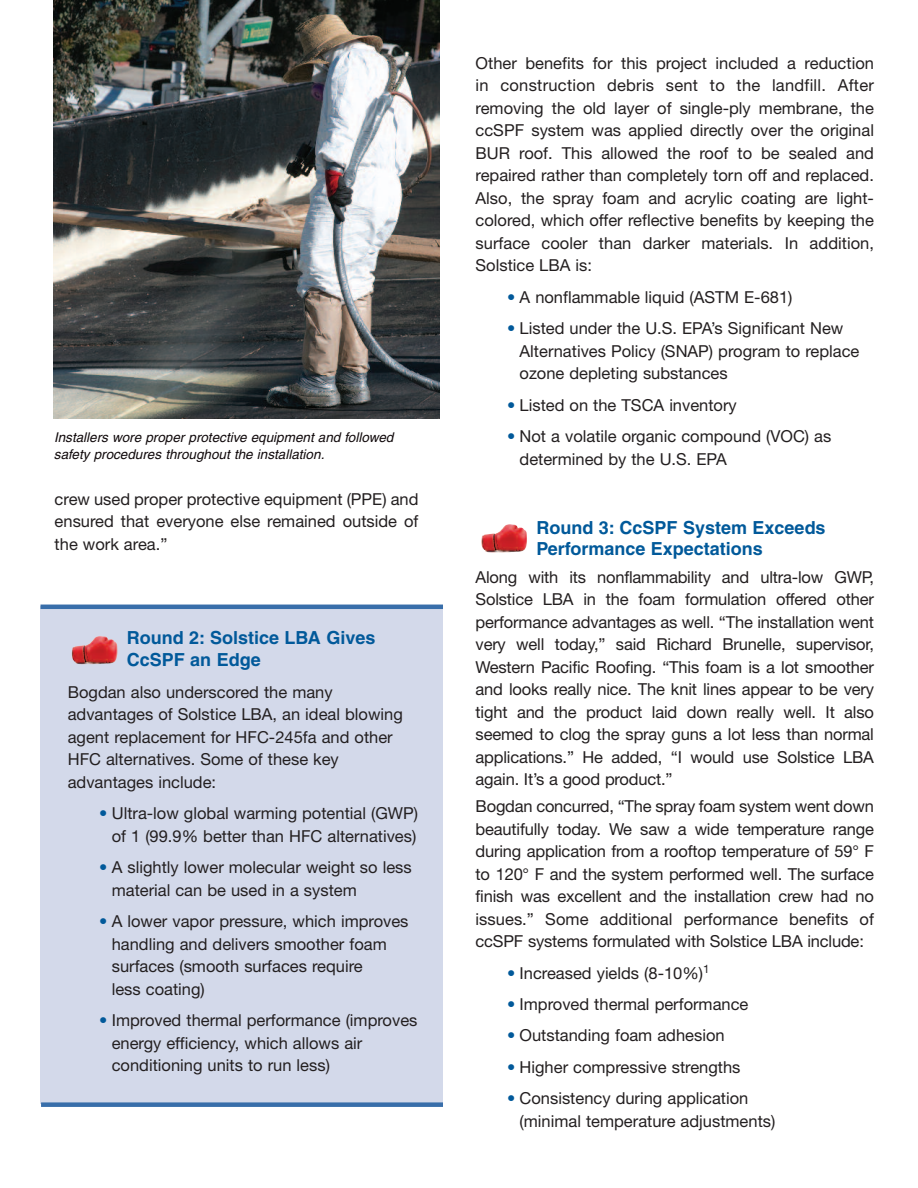
<style>
.page{position:relative;width:918px;height:1188px;background:#fff}
.page>*{position:absolute;margin:0;border:0;box-sizing:border-box;transform-origin:0 0}
.t1{font:700 18px/22.5px "Helvetica";color:#01599a}
.t2{font:16.5px/22.5px "Helvetica Neue LT";color:#231f20}
.t3{font:italic 13.5px/16.2px "Helvetica";color:#110a0c}
.s1{color:#01599a}
</style>
<div class="page">
<div style="left:40px;top:606px;width:403px;height:498px;background:#d3d9ea"></div>
<div style="left:41px;top:1102px;width:402px;height:5px;background:#386eaa"></div>
<hr style="left:40px;top:605px;width:403px;height:4px;background:#386eaa">
<img style="left:54px;top:0;width:386px;height:418px">
<img style="left:72px;top:638px;width:43px;height:26px">
<img style="left:481px;top:526px;width:44px;height:27px">
<p class="t3" style="left:54px;top:431px;width:341px">Installers wore proper protective equipment and followed safety procedures throughout the installation.</p>
<p class="t2" style="left:55px;top:487px;width:365px;text-align:justify">crew used proper protective equipment (PPE) and ensured that everyone else remained outside of the work area.”</p>
<p class="t1" style="left:127px;top:628px;width:250px">Round 2: Solstice LBA Gives<br>CcSPF an Edge</p>
<p class="t2" style="left:68px;top:681px;width:337px">Bogdan also underscored the many advantages of Solstice LBA, an ideal blowing agent replacement for HFC-245fa and other HFC alternatives. Some of these key advantages include:</p>
<p class="t2" style="left:99px;top:802px;width:320px;text-align:right"><span class="s1">•</span> Ultra-low global warming potential (GWP) of 1 (99.9% better than HFC alternatives)</p>
<p class="t2" style="left:112px;top:856px;width:301px;text-indent:-12px"><span class="s1">•</span> A slightly lower molecular weight so less material can be used in a system</p>
<p class="t2" style="left:112px;top:910px;width:298px;text-indent:-12px"><span class="s1">•</span> A lower vapor pressure, which improves handling and delivers smoother foam surfaces (smooth surfaces require<br>less coating)</p>
<p class="t2" style="left:112px;top:1009px;width:307px;text-indent:-12px"><span class="s1">•</span> Improved thermal performance (improves energy efficiency, which allows air conditioning units to run less)</p>
<p class="t2" style="left:476px;top:51px;width:400px;text-align:justify">Other benefits for this project included a reduction in construction debris sent to the landfill. After removing the old layer of single-ply membrane, the ccSPF system was applied directly over the original BUR roof. This allowed the roof to be sealed and repaired rather than completely torn off and replaced.<br>Also, the spray foam and acrylic coating are light&shy;colored, which offer reflective benefits by keeping the surface cooler than darker materials. In addition, Solstice LBA is:</p>
<p class="t2" style="left:507px;top:285px;width:287px"><span class="s1">•</span> A nonflammable liquid (ASTM E-681)</p>
<p class="t2" style="left:520px;top:317px;width:341px;text-indent:-12px"><span class="s1">•</span> Listed under the U.S. EPA’s Significant New<br>Alternatives Policy (SNAP) program to replace ozone depleting substances</p>
<p class="t2" style="left:507px;top:393px;width:231px"><span class="s1">•</span> Listed on the TSCA inventory</p>
<p class="t2" style="left:520px;top:425px;width:313px;text-indent:-12px"><span class="s1">•</span> Not a volatile organic compound (VOC) as determined by the U.S. EPA</p>
<p class="t1" style="left:536px;top:518px;width:291px;line-height:21.6px">Round 3: CcSPF System Exceeds<br>Performance Expectations</p>
<p class="t2" style="left:476px;top:565px;width:400px;text-align:justify">Along with its nonflammability and ultra-low GWP, Solstice LBA in the foam formulation offered other performance advantages as well. “The installation went very well today,” said Richard Brunelle, supervisor, Western Pacific Roofing. “This foam is a lot smoother and looks really nice. The knit lines appear to be very tight and the product laid down really well. It also seemed to clog the spray guns a lot less than normal applications.” He added, “I would use Solstice LBA again. It’s a good product.”</p>
<p class="t2" style="left:476px;top:795px;width:400px;text-align:justify">Bogdan concurred, “The spray foam system went down beautifully today. We saw a wide temperature range during application from a rooftop temperature of 59° F to 120° F and the system performed well. The surface finish was excellent and the installation crew had no issues.” Some additional performance benefits of ccSPF systems formulated with Solstice LBA include:</p>
<p class="t2" style="left:507px;top:961px;width:204px"><span class="s1">•</span> Increased yields (8-10%)<sup>1</sup></p>
<p class="t2" style="left:507px;top:993px;width:243px"><span class="s1">•</span> Improved thermal performance</p>
<p class="t2" style="left:507px;top:1024px;width:219px"><span class="s1">•</span> Outstanding foam adhesion</p>
<p class="t2" style="left:507px;top:1056px;width:235px"><span class="s1">•</span> Higher compressive strengths</p>
<p class="t2" style="left:520px;top:1087px;width:257px;text-indent:-12px"><span class="s1">•</span> Consistency during application (minimal temperature adjustments)</p>
</div>
